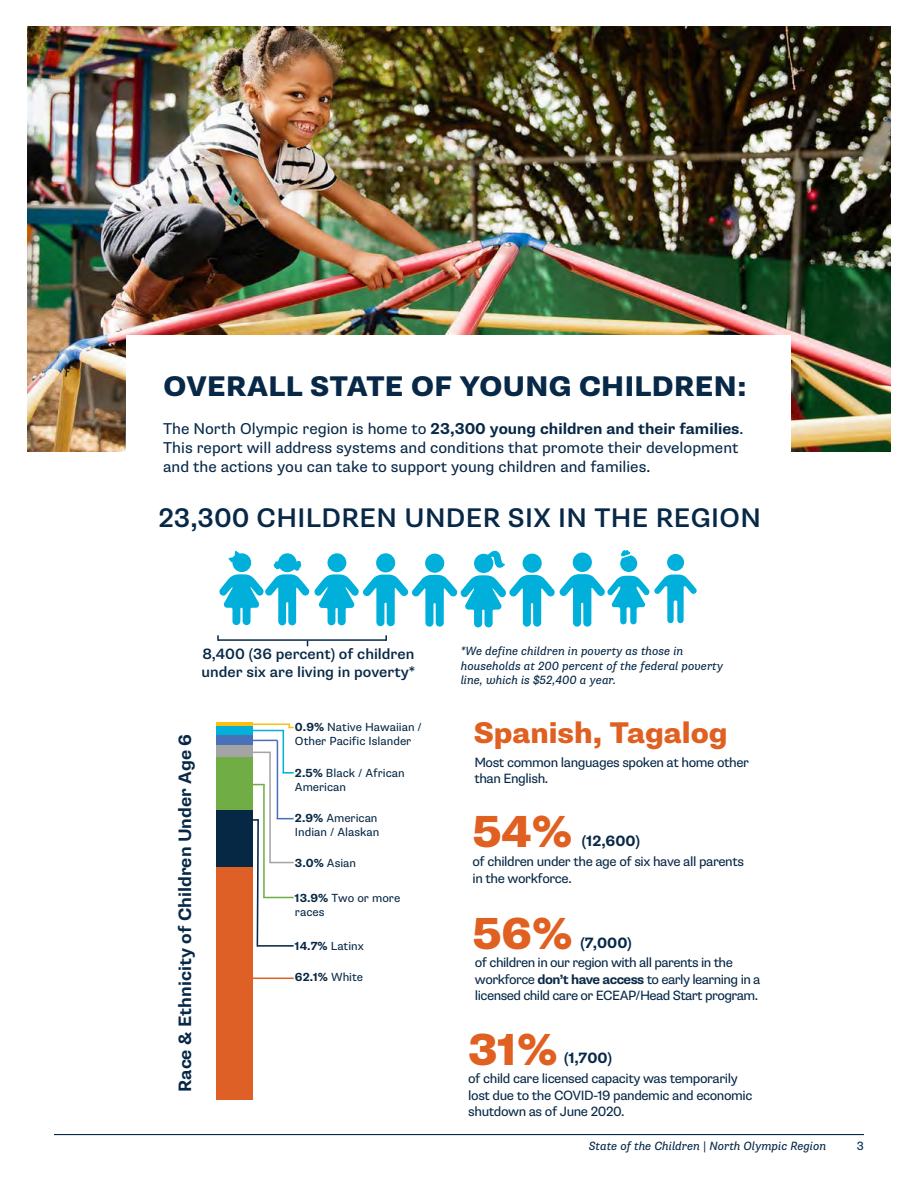
<style>
.page{position:relative;width:918px;height:1188px;background:#fff}
.page>*{position:absolute;margin:0;border:0;box-sizing:border-box;transform-origin:0 0}
.t1{font:800 45px "Supria Sans";color:#df6020}
.t2{font:800 30px "Supria Sans";color:#df6020}
.t3{font:800 28.5px "Supria Sans";letter-spacing:.015em;color:#072847}
.t4{font:500 27px "Supria Sans";letter-spacing:.015em;color:#072847}
.t5{font:700 18px "Supria Sans";color:#072847}
.t6{font:15.75px/18.9px "Supria Sans";color:#072847}
.t7{font:500 15px/18px "Supria Sans";color:#072847}
.t8{font:700 15px "Supria Sans";color:#072847}
.t9{font:13.5px/16.2px "Supria Sans";letter-spacing:-.03em;color:#072847}
.t10{font:italic 12px/14.4px "Supria Sans";color:#072847}
.t11{font:12px "Supria Sans";color:#072847}
.t12{font:11.7px/14.1px "Supria Sans";color:#062845}
.t13{font:700 11.7px "Supria Sans";color:#062845}
.s1{font-weight:700}
.s2{font-weight:400}
</style>
<div class="page">
<img style="left:28px;top:26px;width:862px;height:425px">
<div style="left:126px;top:335px;width:665px;height:270px;background:#fff"></div>
<hr style="left:54px;top:1134px;width:810px;height:1px;background:#072847">
<svg style="left:220px;top:551px;width:89px;height:74px"></svg>
<svg style="left:315px;top:550px;width:382px;height:77px"></svg>
<hr style="left:247px;top:723px;width:43px;height:2px;background:#fdc010">
<hr style="left:222px;top:978px;width:72px;height:1px;background:#de6026">
<hr style="left:230px;top:752px;width:41px;height:1px;background:#a5a4a4">
<hr style="left:224px;top:819px;width:34px;height:2px;background:#062845">
<hr style="left:235px;top:740px;width:42px;height:1px;background:#4971b7">
<hr style="left:227px;top:784px;width:38px;height:1px;background:#70ad45">
<hr style="left:238px;top:730px;width:46px;height:1px;background:#03b0da">
<svg style="left:256px;top:819px;width:3px;height:128px"></svg>
<hr style="left:257px;top:945px;width:37px;height:2px;background:#062845">
<hr style="left:263px;top:785px;width:2px;height:113px;background:#70ad45">
<hr style="left:263px;top:897px;width:31px;height:1px;background:#70ad45">
<hr style="left:269px;top:752px;width:2px;height:111px;background:#a5a4a4">
<svg style="left:269px;top:862px;width:25px;height:1px"></svg>
<hr style="left:277px;top:740px;width:1px;height:79px;background:#4971b7">
<svg style="left:278px;top:818px;width:16px;height:1px"></svg>
<hr style="left:283px;top:731px;width:1px;height:42px;background:#03b0da">
<svg style="left:283px;top:772px;width:11px;height:2px"></svg>
<svg style="left:288px;top:725px;width:6px;height:3px"></svg>
<div style="left:216px;top:734px;width:37px;height:11px;background:#4971b8"></div>
<div style="left:216px;top:745px;width:37px;height:12px;background:#a5a4a4"></div>
<div style="left:216px;top:725px;width:37px;height:9px;background:#03b0da"></div>
<div style="left:216px;top:810px;width:37px;height:57px;background:#062845"></div>
<hr style="left:216px;top:723px;width:37px;height:3px;background:#fdc010">
<div style="left:216px;top:757px;width:37px;height:53px;background:#70ad45"></div>
<div style="left:216px;top:867px;width:37px;height:232px;background:#de6026"></div>
<hr style="left:218px;top:639px;width:168px;height:2px;background:#072847">
<svg style="left:217px;top:635px;width:2px;height:6px"></svg>
<svg style="left:385px;top:635px;width:2px;height:6px"></svg>
<h3 class="t3" style="left:163px;top:369px;width:585px">OVERALL STATE OF YOUNG CHILDREN:</h3>
<p class="t6" style="left:163px;top:420px;width:582px">The North Olympic region is home to <span class="s1">23,300 young children and their families</span>.<br>This report will address systems and conditions that promote their development and the actions you can take to support young children and families.</p>
<h3 class="t4" style="left:158px;top:502px;width:604px">23,300 CHILDREN UNDER SIX IN THE REGION</h3>
<p class="t7" style="left:202px;top:645px;width:215px">8,400 (36 percent) of children under six are living in poverty*</p>
<h3 class="t5" style="left:174px;top:1092px;width:360px;rotate:-90deg">Race &amp; Ethnicity of Children Under Age 6</h3>
<p class="t12" style="left:295px;top:720px;width:128px"><span class="s1">0.9%</span> Native Hawaiian /<br>Other Pacific Islander</p>
<p class="t12" style="left:295px;top:766px;width:111px"><span class="s1">2.5%</span> Black / African<br>American</p>
<p class="t12" style="left:295px;top:811px;width:86px"><span class="s1">2.9%</span> American<br>Indian / Alaskan</p>
<p class="t12" style="left:295px;top:856px;width:63px"><span class="s1">3.0%</span> Asian</p>
<p class="t12" style="left:295px;top:891px;width:107px"><span class="s1">13.9%</span> Two or more races</p>
<p class="t12" style="left:295px;top:939px;width:70px"><span class="s1">14.7%</span> Latinx</p>
<p class="t13" style="left:295px;top:970px;width:70px">62.1% <span class="s2">White</span></p>
<p class="t10" style="left:461px;top:644px;width:264px">*We define children in poverty as those in households at 200 percent of the federal poverty line, which is $52,400 a year.</p>
<h2 class="t2" style="left:474px;top:714px;width:256px">Spanish, Tagalog</h2>
<p class="t9" style="left:474px;top:755px;width:276px">Most common languages spoken at home other than English.</p>
<h1 class="t1" style="left:472px;top:803px;width:102px">54%</h1>
<p class="t8" style="left:582px;top:832px;width:60px">(12,600)</p>
<p class="t9" style="left:472px;top:854px;width:273px">of children under the age of six have all parents in the workforce.</p>
<h1 class="t1" style="left:472px;top:906px;width:102px">56%</h1>
<p class="t8" style="left:580px;top:933px;width:53px">(7,000)</p>
<p class="t9" style="left:475px;top:955px;width:287px">of children in our region with all parents in the workforce <span class="s1">don’t have access</span> to early learning in a licensed child care or ECEAP/Head Start program.</p>
<h1 class="t1" style="left:468px;top:1022px;width:91px">31%</h1>
<p class="t8" style="left:564px;top:1049px;width:49px">(1,700)</p>
<p class="t9" style="left:468px;top:1071px;width:286px">of child care licensed capacity was temporarily lost due to the COVID-19 pandemic and economic shutdown as of June 2020.</p>
<p class="t10" style="left:589px;top:1139px;width:239px">State of the Children | North Olympic Region</p>
<p class="t11" style="left:857px;top:1139px;width:9px">3</p>
</div>
